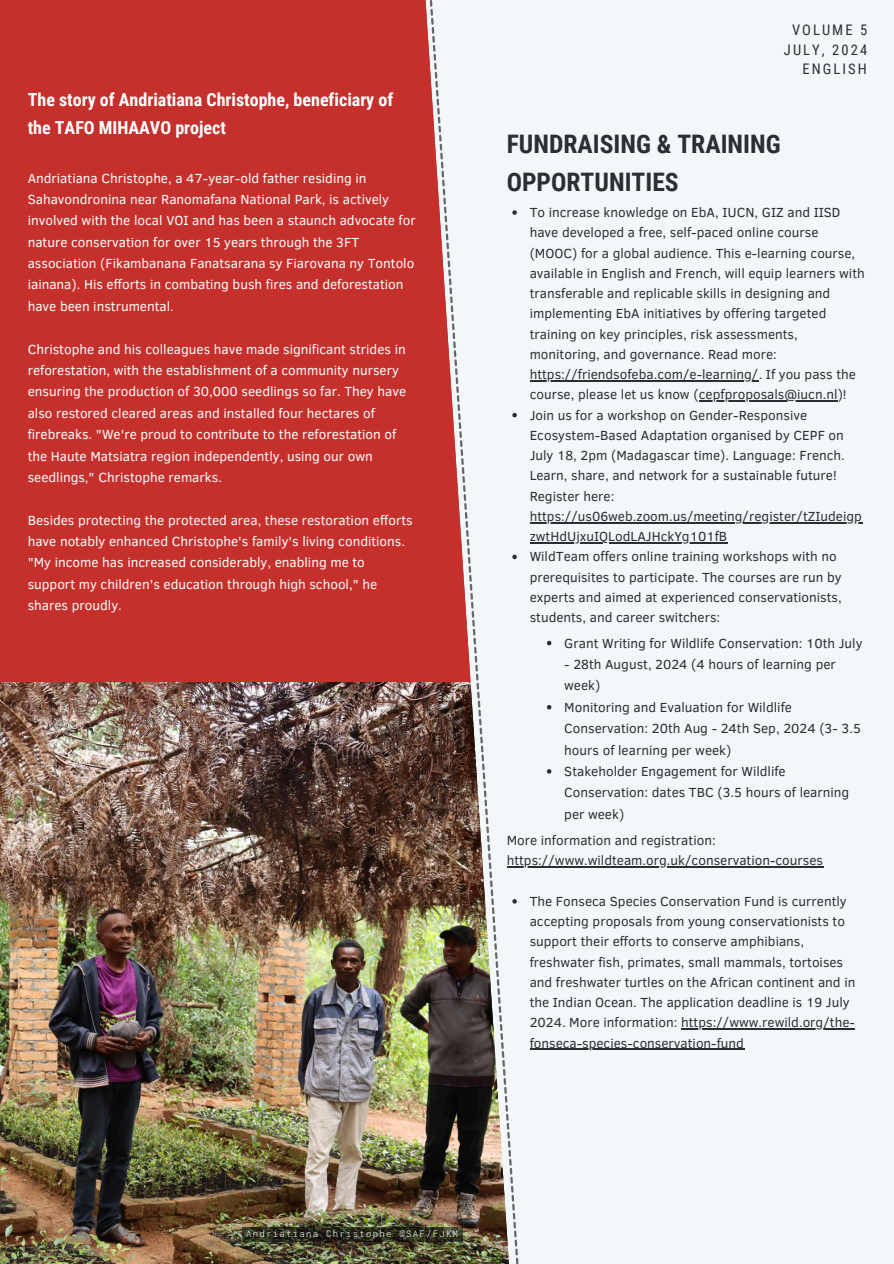
<style>
.page{position:relative;width:894px;height:1264px;background:#fff}
.page>*{position:absolute;margin:0;border:0;box-sizing:border-box;transform-origin:0 0}
.t1{font:700 25.5px/38.2px "Roboto Condensed";color:#2b2f32}
.t2{font:700 18px/28.2px "Roboto Condensed";color:#fff}
.t3{font:14.55px "Roboto Condensed";letter-spacing:.14em;color:#2b2f32}
.t4{font:13.5px/20.2px "Clear Sans";color:#2b2f32}
.t5{font:13.5px/21.3px "Clear Sans";color:#fff}
.t6{font:300 9px "Roboto Mono";letter-spacing:.14em;color:#fff}
</style>
<div class="page">
<div style="left:0;top:0;width:497px;height:729px;background:#c6302c"></div>
<img style="left:0;top:682px;width:424px;height:581px">
<div style="left:424px;top:0;width:469px;height:1263px;background:#f2f8f9"></div>
<svg style="left:429px;top:0;width:90px;height:1263px;fill:#f2f8f9"></svg>
<div style="left:242px;top:1227px;width:220px;height:14px;background:#000;opacity:.53"></div>
<svg style="left:512px;top:210px;width:4px;height:5px"></svg>
<hr style="left:529px;top:380px;width:229px;height:1px;background:#2b2f32">
<hr style="left:698px;top:400px;width:139px;height:1px;background:#2b2f32">
<svg style="left:512px;top:413px;width:4px;height:4px"></svg>
<hr style="left:529px;top:522px;width:333px;height:1px;background:#2b2f32">
<hr style="left:529px;top:542px;width:198px;height:1px;background:#2b2f32">
<svg style="left:512px;top:554px;width:4px;height:5px"></svg>
<hr style="left:506px;top:866px;width:317px;height:1px;background:#2b2f32">
<svg style="left:512px;top:899px;width:4px;height:4px"></svg>
<hr style="left:681px;top:1028px;width:173px;height:1px;background:#2b2f32">
<hr style="left:529px;top:1048px;width:215px;height:1px;background:#2b2f32">
<svg style="left:546px;top:641px;width:5px;height:4px"></svg>
<svg style="left:546px;top:705px;width:5px;height:4px"></svg>
<svg style="left:546px;top:769px;width:5px;height:4px"></svg>
<h4 class="t2" style="left:28px;top:86px;width:367px">The story of Andriatiana Christophe, beneficiary of the TAFO MIHAAVO project</h4>
<h4 class="t5" style="left:28px;top:166px;width:389px">Andriatiana Christophe, a 47-year-old father residing in Sahavondronina near Ranomafana National Park, is actively involved with the local VOI and has been a staunch advocate for nature conservation for over 15 years through the 3FT association (Fikambanana Fanatsarana sy Fiarovana ny Tontolo iainana). His efforts in combating bush fires and deforestation have been instrumental.</h4>
<h4 class="t5" style="left:28px;top:337px;width:380px">Christophe and his colleagues have made significant strides in reforestation, with the establishment of a community nursery ensuring the production of 30,000 seedlings so far. They have also restored cleared areas and installed four hectares of firebreaks. "We're proud to contribute to the reforestation of the Haute Matsiatra region independently, using our own seedlings," Christophe remarks.</h4>
<h3 class="t5" style="left:28px;top:508px;width:386px">Besides protecting the protected area, these restoration efforts have notably enhanced Christophe's family's living conditions. "My income has increased considerably, enabling me to support my children's education through high school," he shares proudly.</h3>
<h3 class="t3" style="left:791px;top:22px;width:77px">VOLUME 5</h3>
<p class="t3" style="left:802px;top:60px;width:66px">ENGLISH</p>
<h3 class="t3" style="left:783px;top:41px;width:85px">JULY, 2024</h3>
<h1 class="t1" style="left:506px;top:125px;width:275px">FUNDRAISING &amp; TRAINING<br>OPPORTUNITIES</h1>
<p class="t4" style="left:529px;top:201px;width:336px">To increase knowledge on EbA, IUCN, GIZ and IISD have developed a free, self-paced online course (MOOC) for a global audience. This e-learning course, available in English and French, will equip learners with transferable and replicable skills in designing and implementing EbA initiatives by offering targeted training on key principles, risk assessments, monitoring, and governance. Read more: https://friendsofeba.com/e-learning/. If you pass the course, please let us know (cepfproposals@iucn.nl)!<br>Join us for a workshop on Gender-Responsive Ecosystem-Based Adaptation organised by CEPF on July 18, 2pm (Madagascar time). Language: French.<br>Learn, share, and network for a sustainable future!<br>Register here: https://us06web.zoom.us/meeting/register/tZIudeigp zwtHdUjxuIQLodLAJHckYg101fB<br>WildTeam offers online training workshops with no prerequisites to participate. The courses are run by experts and aimed at experienced conservationists, students, and career switchers:</p>
<p class="t4" style="left:564px;top:632px;width:300px">Grant Writing for Wildlife Conservation: 10th July</p>
<p class="t4" style="left:564px;top:653px;width:273px;line-height:21.3px">- 28th August, 2024 (4 hours of learning per week)</p>
<p class="t4" style="left:564px;top:695px;width:298px;line-height:21.3px">Monitoring and Evaluation for Wildlife<br>Conservation: 20th Aug - 24th Sep, 2024 (3- 3.5 hours of learning per week)</p>
<p class="t4" style="left:564px;top:759px;width:286px;line-height:21.5px">Stakeholder Engagement for Wildlife<br>Conservation: dates TBC (3.5 hours of learning per week)</p>
<p class="t4" style="left:506px;top:829px;width:318px">More information and registration: https://www.wildteam.org.uk/conservation-courses</p>
<p class="t4" style="left:529px;top:890px;width:327px">The Fonseca Species Conservation Fund is currently accepting proposals from young conservationists to support their efforts to conserve amphibians, freshwater fish, primates, small mammals, tortoises and freshwater turtles on the African continent and in the Indian Ocean. The application deadline is 19 July 2024. More information: https://www.rewild.org/the&shy;fonseca-species-conservation-fund</p>
<p class="t6" style="left:246px;top:1227px;width:213px">Andriatiana Christophe @SAF/FJKM</p>
</div>
